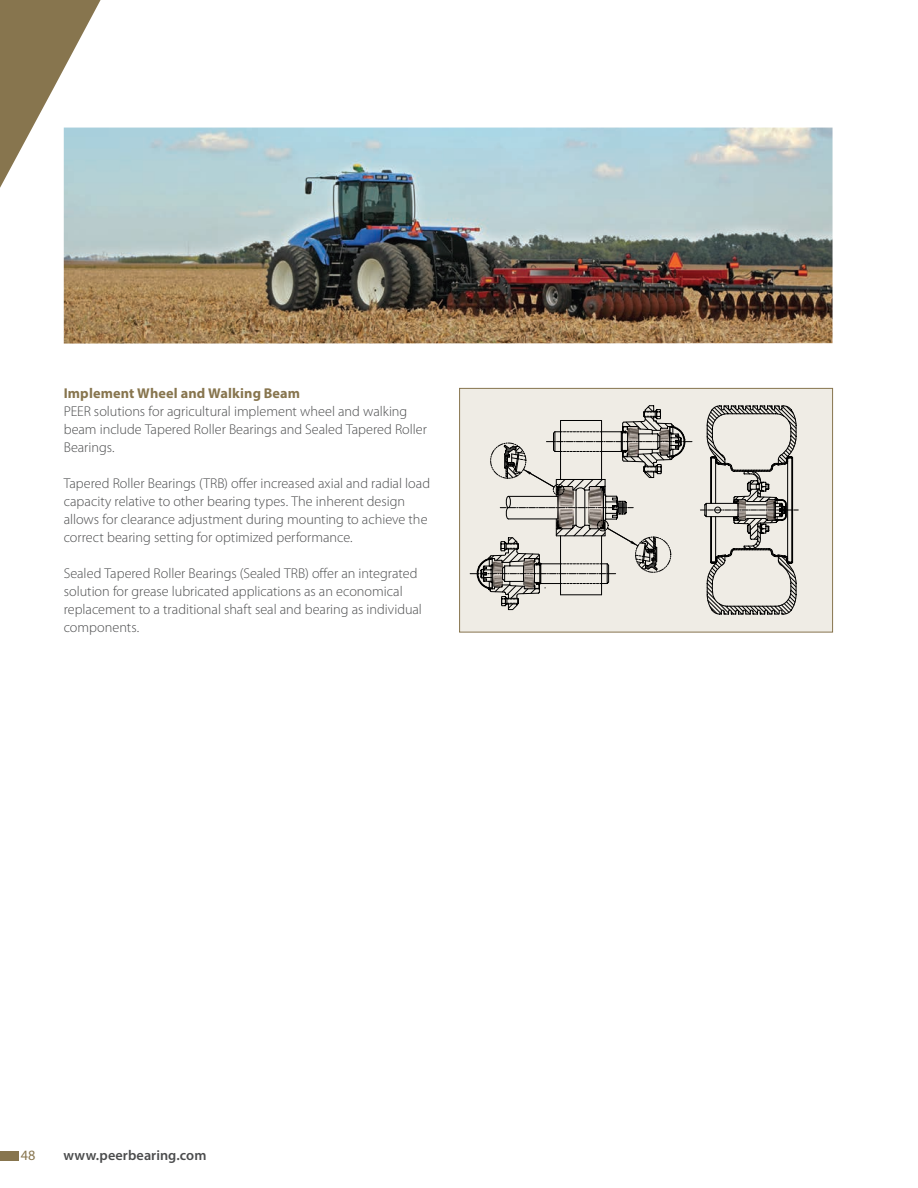
<style>
.page{position:relative;width:918px;height:1188px;background:#fff}
.page>*{position:absolute;margin:0;border:0;box-sizing:border-box;transform-origin:0 0}
.t1{font:300 14.25px/18px "Myriad Pro";color:#4b4c4d}
.t2{font:700 14.25px "Myriad Pro";letter-spacing:.01em;color:#87754e}
.t3{font:600 14.25px "Myriad Pro";letter-spacing:.005em;color:#4b4c4d}
.t4{font:14.25px "Myriad Pro";color:#87754e}
</style>
<div class="page">
<div style="left:0;top:1151px;width:19px;height:9px;background:#87754e"></div>
<svg style="left:0;top:0;width:107px;height:212px"></svg>
<img style="left:64px;top:128px;width:769px;height:216px">
<div style="left:459px;top:388px;width:374px;height:244px;background:#efece5;border:1px solid #87754e"></div>
<svg style="left:470px;top:405px;width:329px;height:210px"></svg>
<p class="t2" style="left:64px;top:383px;width:238px">Implement Wheel and Walking Beam</p>
<p class="t1" style="left:64px;top:402px;width:365px">PEER solutions for agricultural implement wheel and walking beam include Tapered Roller Bearings and Sealed Tapered Roller<br>Bearings.</p>
<p class="t1" style="left:64px;top:474px;width:368px">Tapered Roller Bearings (TRB) offer increased axial and radial load capacity relative to other bearing types. The inherent design allows for clearance adjustment during mounting to achieve the correct bearing setting for optimized performance.</p>
<p class="t1" style="left:64px;top:564px;width:360px">Sealed Tapered Roller Bearings (Sealed TRB) offer an integrated solution for grease lubricated applications as an economical replacement to a traditional shaft seal and bearing as individual components.</p>
<p class="t4" style="left:21px;top:1147px;width:16px">48</p>
<p class="t3" style="left:64px;top:1146px;width:144px">www.peerbearing.com</p>
</div>
